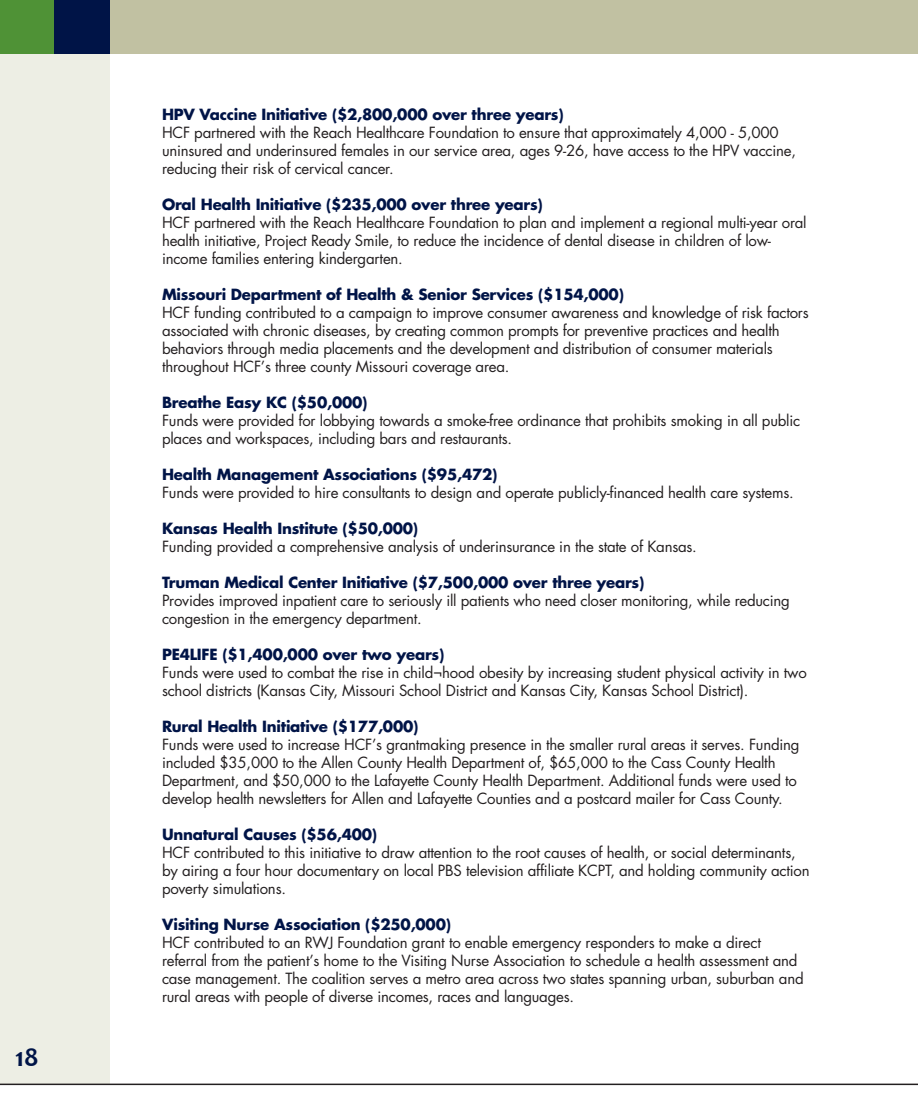
<style>
.page{position:relative;width:918px;height:1107px;background:#fff}
.page>*{position:absolute;margin:0;border:0;box-sizing:border-box;transform-origin:0 0}
.t1{font:700 27px "Candara";color:#001447}
.t2{font:15px/18px "Futura";letter-spacing:-.015em;color:#231f20}
.t3{font:700 15px "Futura";letter-spacing:-.015em;color:#001447}
</style>
<div class="page">
<div style="left:1px;top:0;width:917px;height:54px;background:#c1c1a2"></div>
<div style="left:0;top:0;width:55px;height:54px;background:#4f9236"></div>
<div style="left:54px;top:0;width:56px;height:54px;background:#001447"></div>
<div style="left:0;top:54px;width:109px;height:1029px;background:#edeee4"></div>
<hr style="left:0;top:1084px;width:918px;height:1px;background:#231f20">
<h1 class="t1" style="left:15px;top:1040px;width:25px">18</h1>
<p class="t3" style="left:162px;top:108px;width:403px">HPV Vaccine Initiative ($2,800,000 over three years)</p>
<p class="t2" style="left:162px;top:125px;width:636px">HCF partnered with the Reach Healthcare Foundation to ensure that approximately 4,000 - 5,000 uninsured and underinsured females in our service area, ages 9-26, have access to the HPV vaccine, reducing their risk of cervical cancer.</p>
<p class="t3" style="left:162px;top:198px;width:382px">Oral Health Initiative ($235,000 over three years)</p>
<p class="t2" style="left:162px;top:215px;width:646px">HCF partnered with the Reach Healthcare Foundation to plan and implement a regional multi-year oral health initiative, Project Ready Smile, to reduce the incidence of dental disease in children of low&shy;income families entering kindergarten.</p>
<p class="t3" style="left:162px;top:288px;width:464px">Missouri Department of Health &amp; Senior Services ($154,000)</p>
<p class="t2" style="left:162px;top:305px;width:648px">HCF funding contributed to a campaign to improve consumer awareness and knowledge of risk factors associated with chronic diseases, by creating common prompts for preventive practices and health behaviors through media placements and the development and distribution of consumer materials throughout HCF’s three county Missouri coverage area.</p>
<p class="t3" style="left:162px;top:396px;width:207px">Breathe Easy KC ($50,000)</p>
<p class="t2" style="left:162px;top:413px;width:640px">Funds were provided for lobbying towards a smoke-free ordinance that prohibits smoking in all public places and workspaces, including bars and restaurants.</p>
<p class="t3" style="left:162px;top:468px;width:337px">Health Management Associations ($95,472)</p>
<p class="t2" style="left:162px;top:485px;width:633px">Funds were provided to hire consultants to design and operate publicly-financed health care systems.</p>
<p class="t3" style="left:162px;top:522px;width:258px">Kansas Health Institute ($50,000)</p>
<p class="t2" style="left:162px;top:539px;width:536px">Funding provided a comprehensive analysis of underinsurance in the state of Kansas.</p>
<p class="t3" style="left:162px;top:576px;width:484px">Truman Medical Center Initiative ($7,500,000 over three years)</p>
<p class="t2" style="left:162px;top:593px;width:629px">Provides improved inpatient care to seriously ill patients who need closer monitoring, while reducing congestion in the emergency department.</p>
<p class="t3" style="left:162px;top:648px;width:284px">PE4LIFE ($1,400,000 over two years)</p>
<p class="t2" style="left:162px;top:665px;width:646px">Funds were used to combat the rise in child¬hood obesity by increasing student physical activity in two school districts (Kansas City, Missouri School District and Kansas City, Kansas School District).</p>
<p class="t3" style="left:162px;top:720px;width:258px">Rural Health Initiative ($177,000)</p>
<p class="t2" style="left:162px;top:737px;width:639px">Funds were used to increase HCF’s grantmaking presence in the smaller rural areas it serves. Funding included $35,000 to the Allen County Health Department of, $65,000 to the Cass County Health Department, and $50,000 to the Lafayette County Health Department. Additional funds were used to develop health newsletters for Allen and Lafayette Counties and a postcard mailer for Cass County.</p>
<p class="t3" style="left:162px;top:828px;width:217px">Unnatural Causes ($56,400)</p>
<p class="t2" style="left:162px;top:845px;width:649px">HCF contributed to this initiative to draw attention to the root causes of health, or social determinants, by airing a four hour documentary on local PBS television affiliate KCPT, and holding community action poverty simulations.</p>
<p class="t3" style="left:162px;top:918px;width:291px">Visiting Nurse Association ($250,000)</p>
<p class="t2" style="left:162px;top:935px;width:643px">HCF contributed to an RWJ Foundation grant to enable emergency responders to make a direct referral from the patient’s home to the Visiting Nurse Association to schedule a health assessment and case management. The coalition serves a metro area across two states spanning urban, suburban and rural areas with people of diverse incomes, races and languages.</p>
</div>
